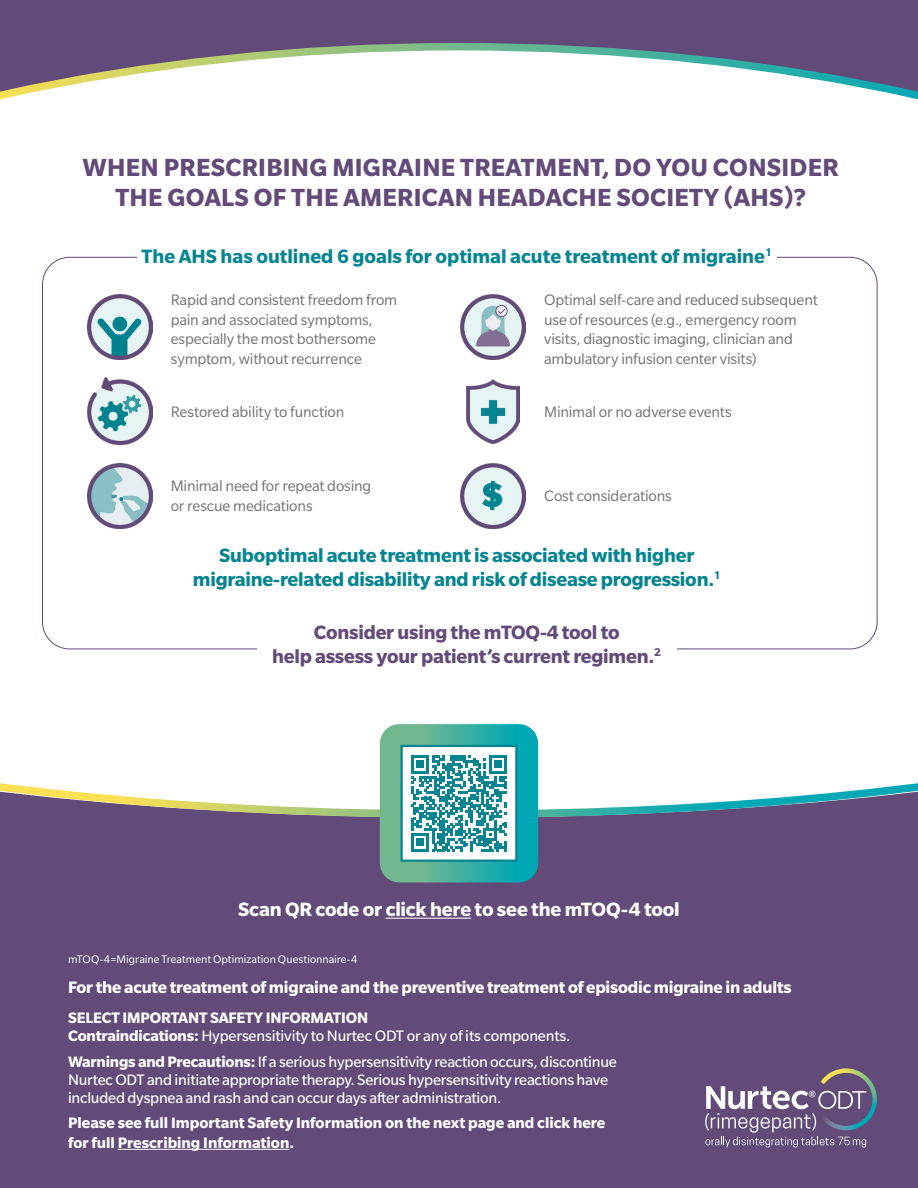
<style>
.page{position:relative;width:918px;height:1188px;background:#fff}
.page>*{position:absolute;margin:0;border:0;box-sizing:border-box;transform-origin:0 0}
.t1{font:700 27px/30px "Slate Pro";letter-spacing:.01em;color:#624b78;text-align:center}
.t2{font:700 21px/24px "Slate Pro";letter-spacing:-.01em;color:#068591;text-align:center}
.t3{font:700 21px/24px "Slate Pro";letter-spacing:-.01em;color:#624b78;text-align:center}
.t4{font:700 21px "Slate Pro";letter-spacing:-.01em;color:#fff}
.t5{font:700 18px "Slate Pro";letter-spacing:-.01em;color:#fff}
.t6{font:16.5px/19.5px "Slate Pro";letter-spacing:-.01em;color:#707372}
.t7{font:16.5px/18px "Slate Pro";letter-spacing:-.015em;color:#fff}
.t8{font:700 16.5px/18px "Slate Pro";color:#fff}
.t9{font:12px "Slate Pro";color:#fff}
.s1{font-weight:400}
.s2{font-weight:700}
</style>
<div class="page">
<div style="left:0;top:882px;width:918px;height:306px;background:#624b78"></div>
<div style="left:0;top:0;width:918px;height:111px;background:#624b78"></div>
<svg style="left:0;top:43px;width:918px;height:68px"></svg>
<svg style="left:705px;top:1068px;width:172px;height:80px;background:#796a8c"></svg>
<img style="left:87px;top:295px;width:65px;height:65px">
<img style="left:87px;top:378px;width:65px;height:67px">
<img style="left:87px;top:464px;width:65px;height:65px">
<img style="left:461px;top:295px;width:64px;height:65px">
<img style="left:467px;top:379px;width:52px;height:65px">
<img style="left:461px;top:464px;width:64px;height:65px">
<svg style="left:0;top:724px;width:918px;height:158px"></svg>
<div style="left:401px;top:745px;width:116px;height:117px;border:2px solid #068591"></div>
<hr style="left:118px;top:1149px;width:171px;height:1px;background:#fff">
<hr style="left:386px;top:918px;width:85px;height:1px;background:#fff">
<h1 class="t1" style="left:82px;top:152px;width:758px">WHEN PRESCRIBING MIGRAINE TREATMENT, DO YOU CONSIDER<br>THE GOALS OF THE AMERICAN HEADACHE SOCIETY (AHS)?</h1>
<p class="t2" style="left:142px;top:244px;width:632px">The AHS has outlined 6 goals for optimal acute treatment of migraine<sup>1</sup></p>
<p class="t6" style="left:171px;top:290px;width:228px">Rapid and consistent freedom from pain and associated symptoms, especially the most bothersome symptom, without recurrence</p>
<p class="t6" style="left:544px;top:290px;width:275px">Optimal self-care and reduced subsequent use of resources (e.g., emergency room visits, diagnostic imaging, clinician and ambulatory infusion center visits)</p>
<p class="t6" style="left:544px;top:402px;width:189px">Minimal or no adverse events</p>
<p class="t6" style="left:171px;top:402px;width:175px">Restored ability to function</p>
<p class="t6" style="left:171px;top:476px;width:202px">Minimal need for repeat dosing or rescue medications</p>
<p class="t6" style="left:544px;top:486px;width:129px">Cost considerations</p>
<p class="t2" style="left:193px;top:543px;width:529px">Suboptimal acute treatment is associated with higher migraine-related disability and risk of disease progression.<sup>1</sup></p>
<p class="t3" style="left:272px;top:620px;width:391px">Consider using the mTOQ-4 tool to<br>help assess your patient’s current regimen.<sup>2</sup></p>
<p class="t4" style="left:238px;top:898px;width:443px">Scan QR code or click here to see the mTOQ-4 tool</p>
<p class="t9" style="left:68px;top:953px;width:291px">mTOQ-4=Migraine Treatment Optimization Questionnaire-4</p>
<p class="t5" style="left:68px;top:977px;width:725px">For the acute treatment of migraine and the preventive treatment of episodic migraine in adults</p>
<p class="t8" style="left:68px;top:1009px;width:504px">SELECT IMPORTANT SAFETY INFORMATION<br>Contraindications: <span class="s1">Hypersensitivity to Nurtec ODT or any of its components.</span></p>
<p class="t7" style="left:68px;top:1052px;width:550px"><span class="s2">Warnings and Precautions:</span> If a serious hypersensitivity reaction occurs, discontinue<br>Nurtec ODT and initiate appropriate therapy. Serious hypersensitivity reactions have included dyspnea and rash and can occur days after administration.</p>
<p class="t8" style="left:68px;top:1113px;width:539px;line-height:19.5px">Please see full Important Safety Information on the next page and click here for full Prescribing Information.</p>
</div>
